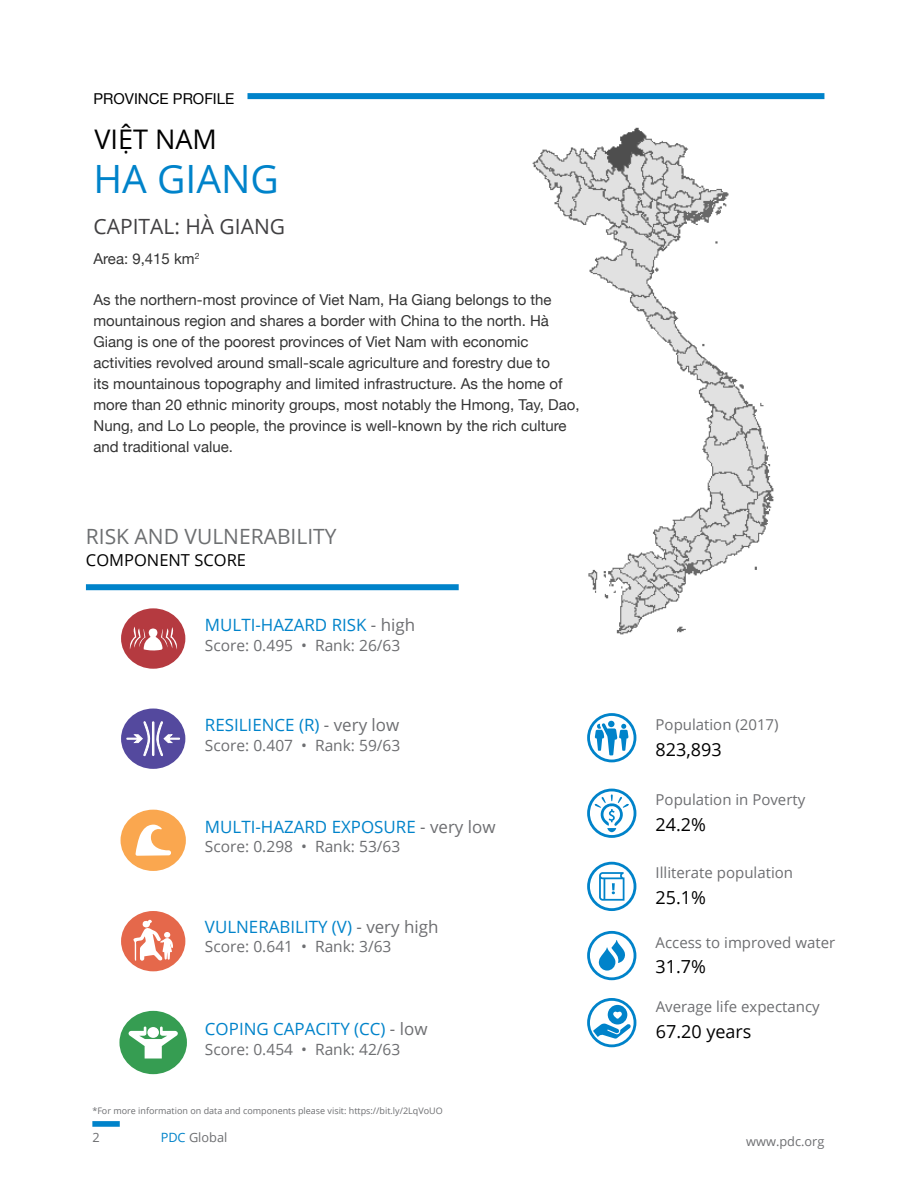
<style>
.page{position:relative;width:918px;height:1188px;background:#fff}
.page>*{position:absolute;margin:0;border:0;box-sizing:border-box;transform-origin:0 0}
.t1{font:39px "Open Sans";color:#0083ca}
.t2{font:27px "Open Sans";color:#000}
.t3{font:21px "Open Sans";color:#6d6f71}
.t4{font:21px "Open Sans";color:#414042}
.t5{font:18px "Open Sans";color:#000}
.t6{font:16.95px "Open Sans";color:#0083ca}
.t7{font:16.5px "Open Sans";color:#000}
.t8{font:15.45px "Open Sans";color:#6d6e71}
.t9{font:15px/21px "Helvetica Neue";color:#000}
.t10{font:15px "Open Sans";color:#6d6e71}
.t11{font:12.75px "Open Sans";color:#6d6e71}
.t12{font:9px "Open Sans";color:#6d6e71}
.s1{color:#6d6e71}
.s2{color:#0083ca}
</style>
<div class="page">
<div style="left:248px;top:93px;width:576px;height:6px;background:#0083ca"></div>
<div style="left:92px;top:1121px;width:28px;height:6px;background:#0083ca"></div>
<svg style="left:587px;top:862px;width:49px;height:49px"></svg>
<svg style="left:587px;top:789px;width:49px;height:49px"></svg>
<svg style="left:587px;top:998px;width:49px;height:49px"></svg>
<svg style="left:587px;top:931px;width:49px;height:49px"></svg>
<svg style="left:587px;top:713px;width:49px;height:49px"></svg>
<div style="left:121px;top:608px;width:64px;height:61px;background:#b53a40;border-radius:50%"></div>
<svg style="left:130px;top:627px;width:47px;height:24px"></svg>
<svg style="left:121px;top:709px;width:64px;height:60px"></svg>
<div style="left:121px;top:810px;width:65px;height:61px;background:#faa74f;border-radius:50%"></div>
<svg style="left:135px;top:825px;width:36px;height:31px"></svg>
<div style="left:121px;top:911px;width:64px;height:60px;background:#e5684b;border-radius:50%"></div>
<svg style="left:133px;top:919px;width:40px;height:42px"></svg>
<div style="left:119px;top:1011px;width:68px;height:63px;background:#369d52;border-radius:50%"></div>
<svg style="left:129px;top:1027px;width:49px;height:32px"></svg>
<img style="left:532px;top:127px;width:242px;height:508px">
<div style="left:86px;top:584px;width:373px;height:6px;background:#0083ca"></div>
<p class="t9" style="left:94px;top:90px;width:142px">PROVINCE PROFILE</p>
<h2 class="t2" style="left:95px;top:121px;width:124px">VIỆT NAM</h2>
<h1 class="t1" style="left:94px;top:153px;width:187px">HA GIANG</h1>
<h3 class="t4" style="left:94px;top:212px;width:193px">CAPITAL: HÀ GIANG</h3>
<p class="t9" style="left:93px;top:250px;width:108px">Area: 9,415 km<sup>2</sup></p>
<p class="t9" style="left:93px;top:291px;width:488px">As the northern-most province of Viet Nam, Ha Giang belongs to the mountainous region and shares a border with China to the north. Hà Giang is one of the poorest provinces of Viet Nam with economic activities revolved around small-scale agriculture and forestry due to<br>its mountainous topography and limited infrastructure. As the home of more than 20 ethnic minority groups, most notably the Hmong, Tay, Dao, Nung, and Lo Lo people, the province is well-known by the rich culture and traditional value.</p>
<h3 class="t3" style="left:86px;top:522px;width:252px">RISK AND VULNERABILITY</h3>
<p class="t7" style="left:86px;top:549px;width:162px">COMPONENT SCORE</p>
<p class="t6" style="left:205px;top:613px;width:212px">MULTI-HAZARD RISK <span class="s1">- high</span></p>
<p class="t8" style="left:205px;top:635px;width:197px">Score: 0.495 • Rank: 26/63</p>
<p class="t6" style="left:205px;top:713px;width:196px">RESILIENCE (R) <span class="s1">- very low</span></p>
<p class="t8" style="left:205px;top:735px;width:197px">Score: 0.407 • Rank: 59/63</p>
<p class="t6" style="left:205px;top:815px;width:292px">MULTI-HAZARD EXPOSURE <span class="s1">- very low</span></p>
<p class="t8" style="left:205px;top:836px;width:197px">Score: 0.298 • Rank: 53/63</p>
<p class="t6" style="left:205px;top:915px;width:235px">VULNERABILITY (V) <span class="s1">- very high</span></p>
<p class="t8" style="left:205px;top:936px;width:188px">Score: 0.641 • Rank: 3/63</p>
<p class="t6" style="left:205px;top:1017px;width:224px">COPING CAPACITY (CC) <span class="s1">- low</span></p>
<p class="t8" style="left:205px;top:1039px;width:197px">Score: 0.454 • Rank: 42/63</p>
<p class="t12" style="left:92px;top:1104px;width:352px">*For more information on data and components please visit: https://bit.ly/2LqVoUO</p>
<p class="t10" style="left:656px;top:714px;width:125px">Population (2017)</p>
<p class="t5" style="left:656px;top:742px;width:68px">823,893</p>
<p class="t10" style="left:656px;top:790px;width:151px">Population in Poverty</p>
<p class="t5" style="left:656px;top:817px;width:52px">24.2%</p>
<p class="t10" style="left:656px;top:863px;width:139px">Illiterate population</p>
<p class="t5" style="left:656px;top:885px;width:52px">25.1%</p>
<p class="t10" style="left:656px;top:932px;width:181px">Access to improved water</p>
<p class="t5" style="left:656px;top:955px;width:52px">31.7%</p>
<p class="t10" style="left:656px;top:996px;width:165px">Average life expectancy</p>
<p class="t5" style="left:656px;top:1019px;width:97px">67.20 years</p>
<p class="t11" style="left:92px;top:1132px;width:9px">2</p>
<p class="t11" style="left:161px;top:1132px;width:68px"><span class="s2">PDC</span> Global</p>
<p class="t11" style="left:746px;top:1136px;width:80px">www.pdc.org</p>
</div>
